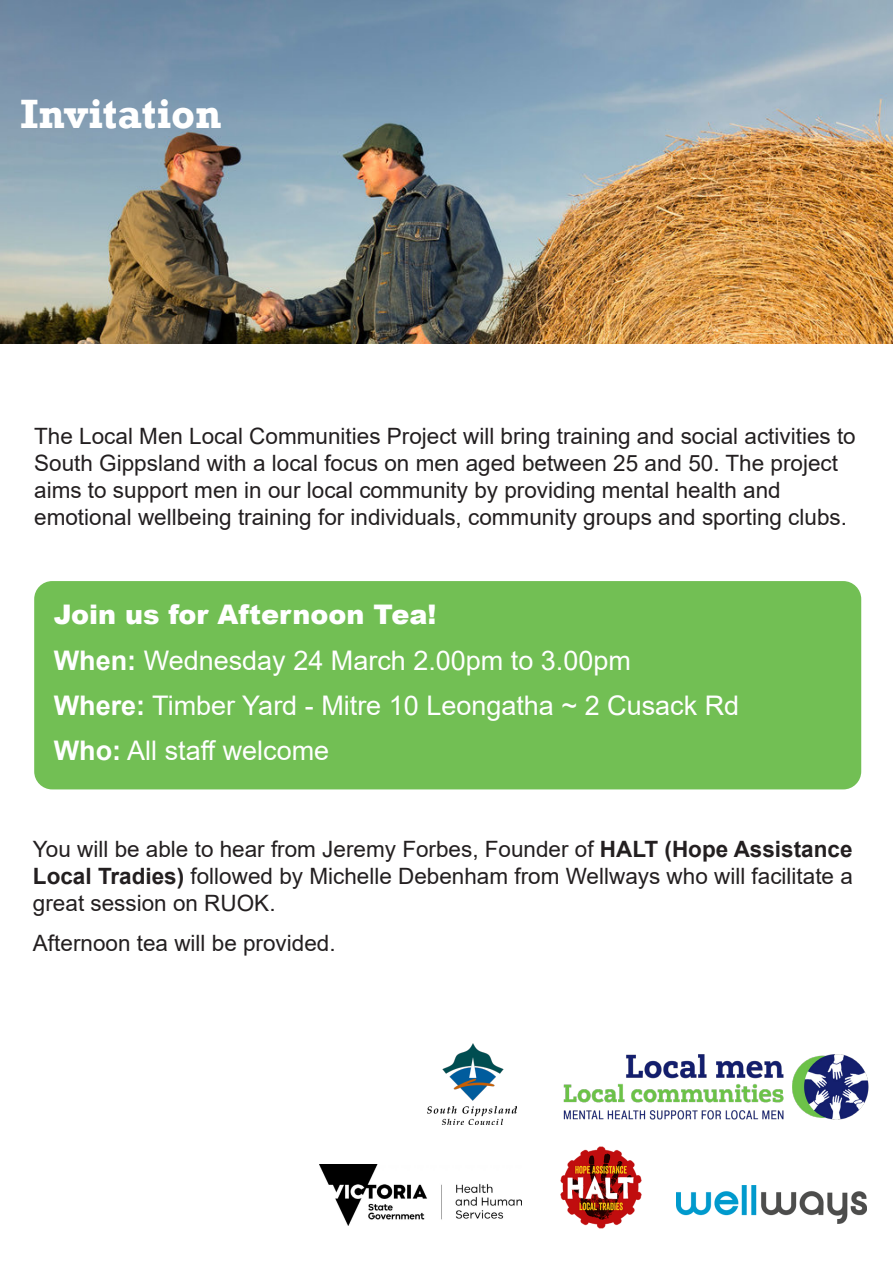
<style>
.page{position:relative;width:893px;height:1263px;background:#fff}
.page>*{position:absolute;margin:0;border:0;box-sizing:border-box;transform-origin:0 0}
.t1{font:700 42px "Rockwell";color:#fff}
.t2{font:27px "Arial";color:#fff}
.t3{font:900 27px "Arial";color:#fff}
.t4{font:22.5px/27px "Arial";color:#231f20;text-align:justify}
.s1{font-weight:700}
</style>
<div class="page">
<img style="left:0;top:0;width:893px;height:344px">
<img style="left:427px;top:1043px;width:89px;height:82px">
<img style="left:563px;top:1054px;width:306px;height:66px">
<img style="left:676px;top:1185px;width:190px;height:39px">
<div style="left:34px;top:581px;width:827px;height:208px;background:#72bf54;border-radius:18px"></div>
<img style="left:560px;top:1146px;width:82px;height:83px">
<img style="left:319px;top:1164px;width:203px;height:62px">
<p class="t1" style="left:20px;top:88px;width:203px">Invitation</p>
<p class="t4" style="left:34px;top:422px;width:823px;text-align:left">The Local Men Local Communities Project will bring training and social activities to South Gippsland with a local focus on men aged between 25 and 50. The project aims to support men in our local community by providing mental health and emotional wellbeing training for individuals, community groups and sporting clubs.</p>
<p class="t3" style="left:54px;top:595px;width:384px">Join us for Afternoon Tea!</p>
<p class="t2" style="left:54px;top:641px;width:579px"><span class="s1">When:</span> Wednesday 24 March 2.00pm to 3.00pm</p>
<p class="t2" style="left:54px;top:687px;width:687px"><span class="s1">Where:</span> Timber Yard - Mitre 10 Leongatha ~ 2 Cusack Rd</p>
<p class="t2" style="left:54px;top:732px;width:277px"><span class="s1">Who:</span> All staff welcome</p>
<p class="t4" style="left:33px;top:835px;width:821px">You will be able to hear from Jeremy Forbes, Founder of <span class="s1">HALT (Hope Assistance Local Tradies)</span> followed by Michelle Debenham from Wellways who will facilitate a great session on RUOK.</p>
<p class="t4" style="left:33px;top:929px;width:304px">Afternoon tea will be provided.</p>
</div>
